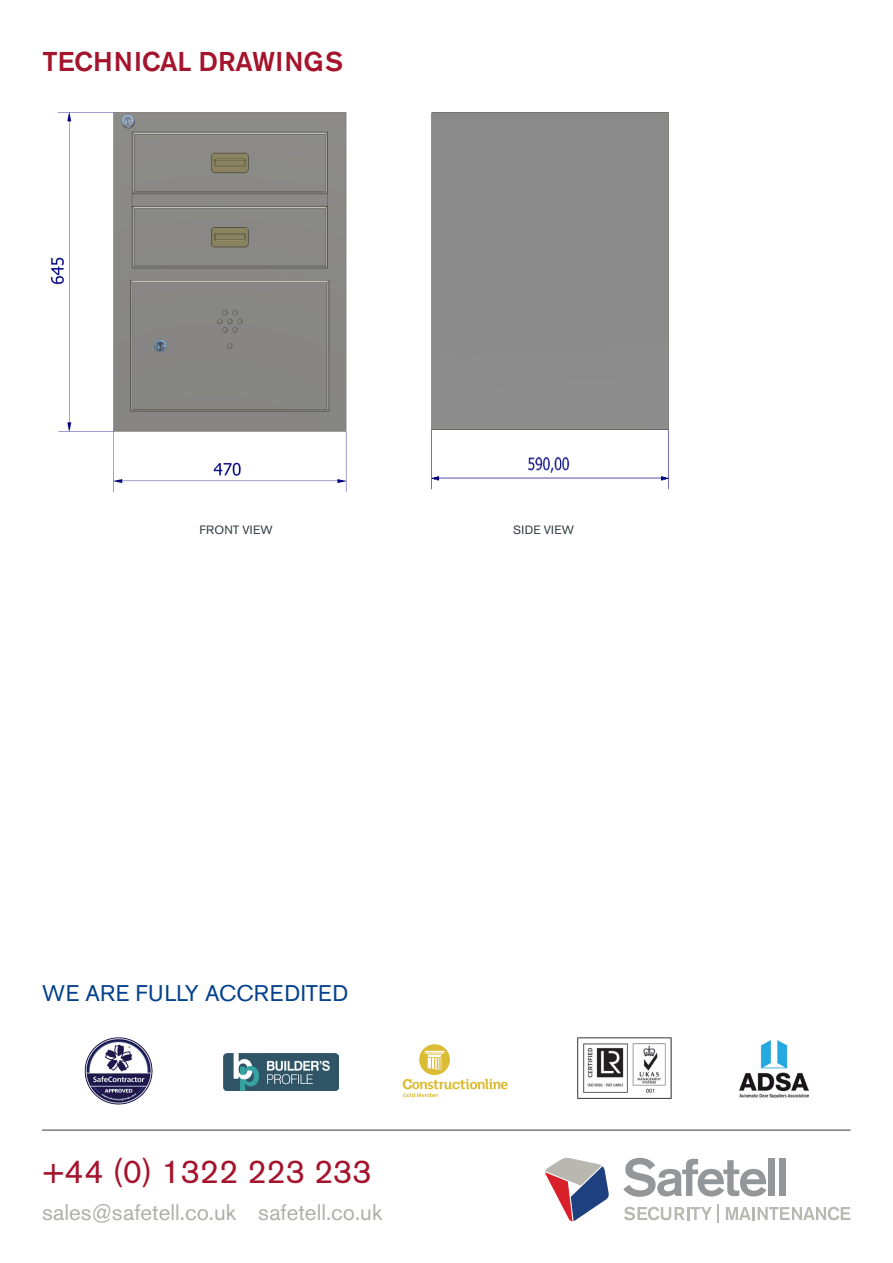
<style>
.page{position:relative;width:893px;height:1263px;background:#fff}
.page>*{position:absolute;margin:0;border:0;box-sizing:border-box;transform-origin:0 0}
.t1{font:33px "Akzidenz Grotesk BE";color:#a4142c}
.t2{font:500 27px "Akzidenz Grotesk BE";color:#a4142c}
.t3{font:22.5px "Akzidenz Grotesk BE";color:#aeafab}
.t4{font:22.5px "Akzidenz Grotesk BE";letter-spacing:.02em;color:#05428c}
.t5{font:12px "Berthold Akzidenz Grotesk BE";letter-spacing:.02em;color:#2f3b41}
</style>
<div class="page">
<img style="left:50px;top:112px;width:297px;height:381px">
<img style="left:431px;top:112px;width:238px;height:378px">
<img style="left:739px;top:1040px;width:69px;height:57px">
<img style="left:224px;top:1054px;width:114px;height:37px">
<img style="left:577px;top:1037px;width:95px;height:62px">
<svg style="left:403px;top:1044px;width:105px;height:53px"></svg>
<img style="left:84px;top:1037px;width:68px;height:68px">
<svg style="left:623px;top:1158px;width:143px;height:39px"></svg>
<div style="left:768px;top:1159px;width:7px;height:37px;background:#949799"></div>
<div style="left:779px;top:1159px;width:6px;height:37px;background:#949799"></div>
<svg style="left:624px;top:1204px;width:95px;height:18px"></svg>
<svg style="left:726px;top:1207px;width:124px;height:13px"></svg>
<svg style="left:546px;top:1158px;width:63px;height:63px"></svg>
<hr style="left:42px;top:1130px;width:808px;height:1px;background:#2f3b41">
<p class="t2" style="left:43px;top:45px;width:302px">TECHNICAL DRAWINGS</p>
<p class="t5" style="left:199px;top:523px;width:75px">FRONT VIEW</p>
<p class="t5" style="left:513px;top:523px;width:62px">SIDE VIEW</p>
<p class="t4" style="left:42px;top:979px;width:308px">WE ARE FULLY ACCREDITED</p>
<p class="t1" style="left:43px;top:1151px;width:331px">+44 (0) 1322 223 233</p>
<p class="t3" style="left:42px;top:1199px;width:342px">sales@safetell.co.uk safetell.co.uk</p>
</div>
